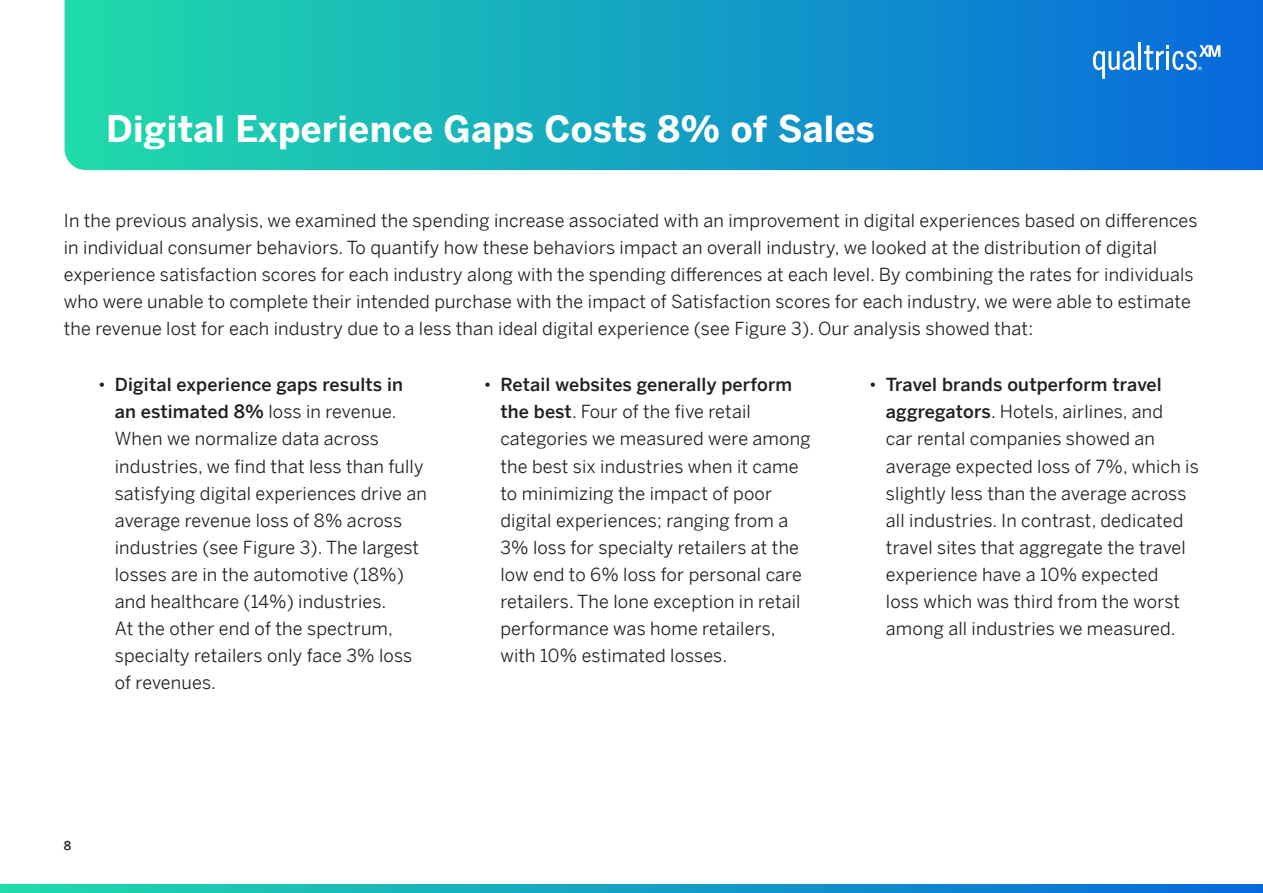
<style>
.page{position:relative;width:1263px;height:893px;background:#fff}
.page>*{position:absolute;margin:0;border:0;box-sizing:border-box;transform-origin:0 0}
.H_1{font:700 36px "Benton Sans";letter-spacing:.01em;color:#fff}
.Body{font:18px/27px "Benton Sans";letter-spacing:.01em;color:#231f20}
.t1{font:500 12px "Benton Sans";color:#231f20}
.s1{font-weight:500}
</style>
<div class="page">
<svg style="left:65px;top:0;width:1198px;height:170px;background:#14a2c3"></svg>
<svg style="left:0;top:884px;width:1263px;height:9px;background:#14a1c3"></svg>
<svg style="left:1093px;top:51px;width:43px;height:28px"></svg>
<hr style="left:1138px;top:43px;width:3px;height:27px;background:#fff">
<svg style="left:1144px;top:45px;width:76px;height:25px"></svg>
<p class="H_1" style="left:106px;top:102px;width:770px">Digital Experience Gaps Costs 8% of Sales</p>
<p class="Body" style="left:64px;top:206px;width:1135px">In the previous analysis, we examined the spending increase associated with an improvement in digital experiences based on differences in individual consumer behaviors. To quantify how these behaviors impact an overall industry, we looked at the distribution of digital experience satisfaction scores for each industry along with the spending differences at each level. By combining the rates for individuals who were unable to complete their intended purchase with the impact of Satisfaction scores for each industry, we were able to estimate the revenue lost for each industry due to a less than ideal digital experience (see Figure 3). Our analysis showed that:</p>
<p class="Body" style="left:115px;top:370px;width:314px;text-indent:-17px">• <span class="s1">Digital experience gaps results in an estimated 8%</span> loss in revenue.<br>When we normalize data across industries, we find that less than fully satisfying digital experiences drive an average revenue loss of 8% across industries (see Figure 3). The largest losses are in the automotive (18%) and healthcare (14%) industries.<br>At the other end of the spectrum, specialty retailers only face 3% loss of revenues.</p>
<p class="Body" style="left:500px;top:370px;width:312px;text-indent:-17px">• <span class="s1">Retail websites generally perform the best</span>. Four of the five retail categories we measured were among the best six industries when it came to minimizing the impact of poor digital experiences; ranging from a 3% loss for specialty retailers at the low end to 6% loss for personal care retailers. The lone exception in retail performance was home retailers, with 10% estimated losses.</p>
<p class="Body" style="left:886px;top:370px;width:314px;text-indent:-17px">• <span class="s1">Travel brands outperform travel aggregators</span>. Hotels, airlines, and<br>car rental companies showed an average expected loss of 7%, which is slightly less than the average across all industries. In contrast, dedicated travel sites that aggregate the travel experience have a 10% expected<br>loss which was third from the worst among all industries we measured.</p>
<p class="t1" style="left:64px;top:837px;width:9px">8</p>
</div>
